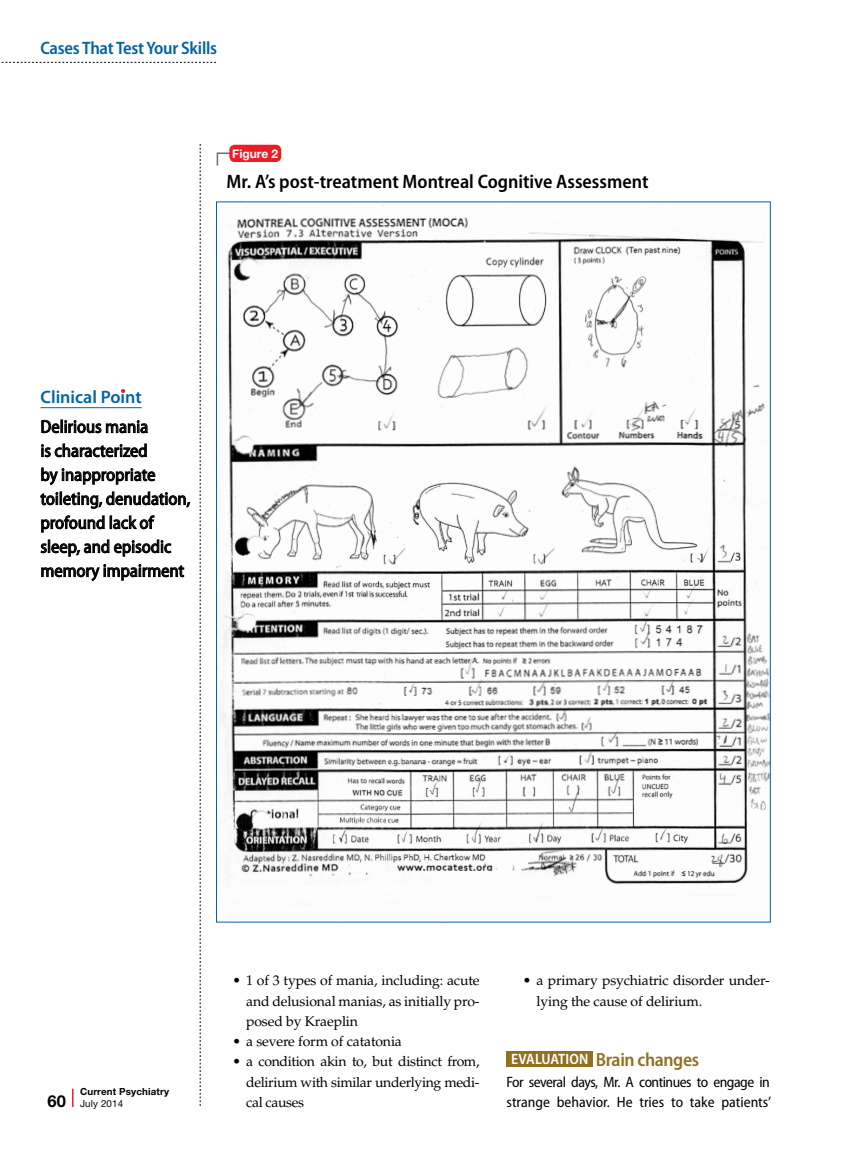
<style>
.page{position:relative;width:851px;height:1161px;background:#fff}
.page>*{position:absolute;margin:0;border:0;box-sizing:border-box;transform-origin:0 0}
.Table_Title{font:600 semi-condensed 19.5px "Myriad Pro";color:#000}
.H1_Case{font:600 semi-condensed 19.2px "Myriad Pro";letter-spacing:-.02em;color:#91701f}
.Clinical_Point{font:semi-condensed 18px/24px "Myriad Pro";color:#000}
.t1{font:600 semi-condensed 18px "Myriad Pro";letter-spacing:-.015em;color:#0063a5}
.t2{font:600 18px "Myriad Pro";color:#0063a5}
.Case_Study_1{font:semi-condensed 15px/20.2px "Myriad Pro";letter-spacing:-.01em;color:#000}
.t3{font:600 semi-condensed 15px "Myriad Pro";letter-spacing:.01em;color:#fff}
.Body_Bullet{font:14.1px/20.2px "Palatino LT Std";letter-spacing:-.01em;color:#000;text-align:justify}
.t4{font:700 12px "Helvetica Neue LT Std";color:#fff}
.t5{font:700 9.75px/12px "Helvetica Neue LT Std";letter-spacing:.015em;color:#000}
.s1{font-size:16.5px}
.s2{font-weight:400}
</style>
<div class="page">
<svg style="left:200px;top:144px;width:1px;height:962px"></svg>
<svg style="left:72px;top:1089px;width:2px;height:18px"></svg>
<svg style="left:1px;top:62px;width:215px;height:1px"></svg>
<div style="left:506px;top:1051px;width:87px;height:15px;background:#91701f"></div>
<hr style="left:40px;top:407px;width:102px;height:1px;background:#0063a5">
<svg style="left:41px;top:420px;width:107px;height:14px"></svg>
<svg style="left:41px;top:443px;width:106px;height:14px"></svg>
<svg style="left:41px;top:468px;width:114px;height:17px"></svg>
<svg style="left:40px;top:491px;width:150px;height:18px"></svg>
<svg style="left:41px;top:515px;width:113px;height:18px"></svg>
<svg style="left:41px;top:539px;width:130px;height:18px"></svg>
<svg style="left:41px;top:564px;width:143px;height:17px"></svg>
<svg style="left:121px;top:389px;width:4px;height:4px"></svg>
<img style="left:219px;top:205px;width:549px;height:687px">
<svg style="left:216px;top:152px;width:16px;height:14px"></svg>
<div style="left:229px;top:145px;width:52px;height:17px;background:#ed1d24;border-radius:5px"></div>
<p class="t1" style="left:40px;top:37px;width:178px">Cases That Test Your Skills</p>
<p class="t4" style="left:232px;top:146px;width:48px">Figure 2</p>
<p class="Table_Title" style="left:226px;top:169px;width:423px">Mr. A’s post-treatment Montreal Cognitive Assessment</p>
<p class="t2" style="left:40px;top:386px;width:103px">Clinical Point</p>
<p class="Clinical_Point" style="left:40px;top:414px;width:151px">Delirious mania<br>is characterized<br>by inappropriate toileting, denudation, profound lack of sleep, and episodic memory impairment</p>
<p class="t5" style="left:47px;top:1085px;width:123px;text-indent:33px">Current Psychiatry<br><span class="s1">60</span> <span class="s2">July 2014</span></p>
<p class="Body_Bullet" style="left:246px;top:971px;width:235px;text-indent:-14px">• 1 of 3 types of mania, including: acute and delusional manias, as initially pro&shy;posed by Kraeplin</p>
<p class="Body_Bullet" style="left:232px;top:1032px;width:171px">• a severe form of catatonia</p>
<p class="Body_Bullet" style="left:246px;top:1052px;width:235px;text-indent:-14px">• a condition akin to, but distinct from, delirium with similar underlying medi&shy;cal causes</p>
<p class="Body_Bullet" style="left:536px;top:971px;width:235px;text-indent:-14px">• a primary psychiatric disorder under&shy;lying the cause of delirium.</p>
<p class="t3" style="left:511px;top:1049px;width:79px">EVALUATION</p>
<p class="H1_Case" style="left:596px;top:1048px;width:105px">Brain changes</p>
<p class="Case_Study_1" style="left:506px;top:1071px;width:266px">For several days, Mr. A continues to engage in strange behavior. He tries to take patients’</p>
</div>
